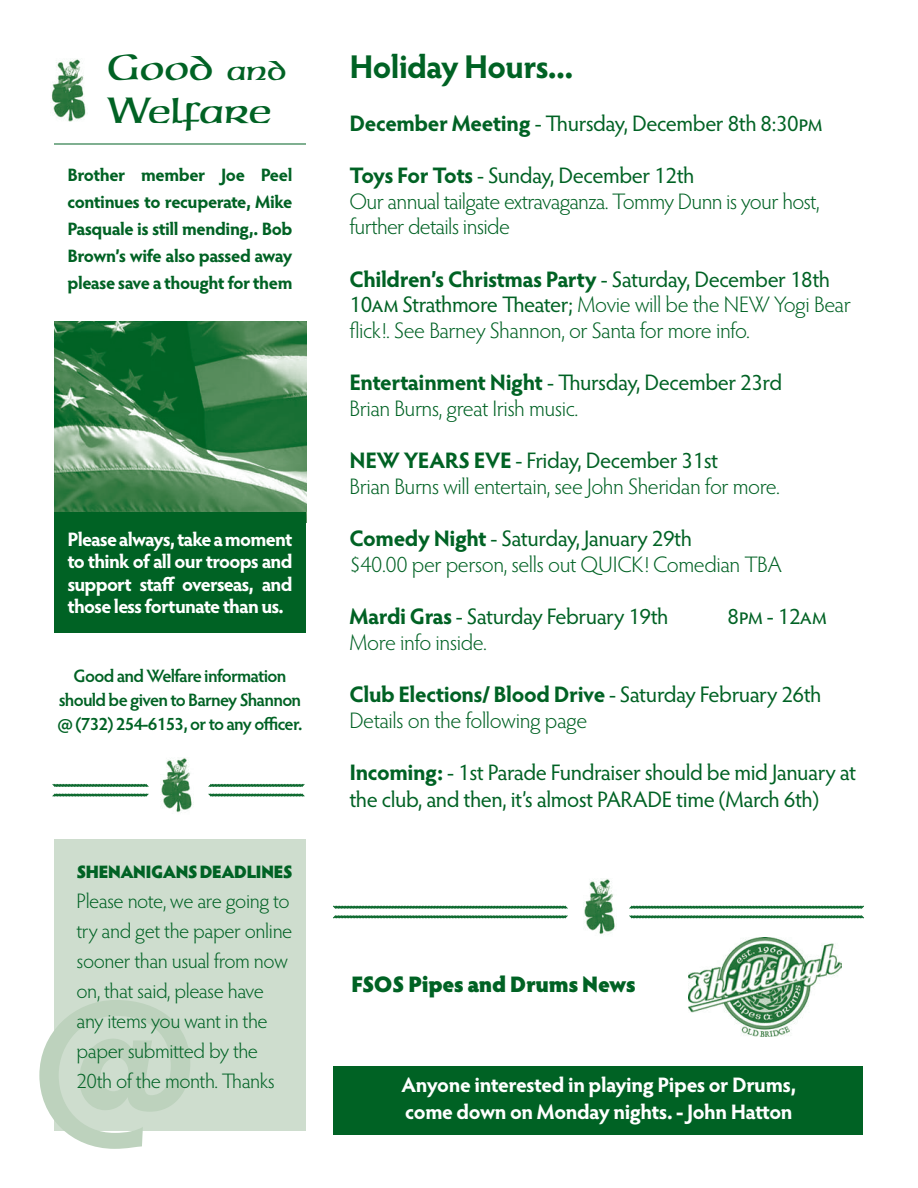
<style>
.page{position:relative;width:918px;height:1188px;background:#fff}
.page>*{position:absolute;margin:0;border:0;box-sizing:border-box;transform-origin:0 0}
.t1{font:700 187.5px "Hypatia Sans Pro";color:#bdd2bd}
.t2{font:36px/43.2px "Neue Hammer Unziale LT Std";letter-spacing:-.025em;color:#006224}
.t3{font:700 33px "Hypatia Sans Pro";letter-spacing:-.02em;color:#006224}
.t4{font:300 22.5px/25.5px "Hypatia Sans Pro";letter-spacing:-.025em;color:#006224}
.t5{font:22.5px/27px "Hypatia Sans Pro";letter-spacing:-.02em;color:#006224}
.t6{font:900 22.5px "Hypatia Sans Pro";letter-spacing:-.02em;color:#006224}
.t7{font:300 21px/30px "Hypatia Sans Pro";letter-spacing:-.02em;color:#006224}
.t8{font:700 21px/27px "Hypatia Sans Pro";letter-spacing:-.02em;color:#fff}
.t9{font:700 19.5px/22.5px "Hypatia Sans Pro";letter-spacing:-.045em;color:#fff;text-align:justify}
.t10{font:700 18px/27px "Hypatia Sans Pro";letter-spacing:-.03em;color:#006224;text-align:justify}
.t11{font:600 18px/24px "Hypatia Sans Pro";letter-spacing:-.04em;color:#006224;text-align:center}
.t12{font:900 18px "Hypatia Sans Pro";letter-spacing:-.045em;color:#006224}
.s1{font-size:28.5px}
.s2{font-weight:700}
.s3{font-weight:400}
</style>
<div class="page">
<div style="left:54px;top:839px;width:252px;height:292px;background:#ceddce"></div>
<img style="left:584px;top:879px;width:31px;height:55px">
<svg style="left:333px;top:905px;width:235px;height:4px"></svg>
<svg style="left:629px;top:905px;width:235px;height:4px"></svg>
<svg style="left:333px;top:915px;width:235px;height:4px"></svg>
<svg style="left:629px;top:915px;width:235px;height:4px"></svg>
<img style="left:160px;top:758px;width:32px;height:55px">
<svg style="left:52px;top:783px;width:97px;height:14px"></svg>
<svg style="left:208px;top:783px;width:97px;height:14px"></svg>
<img style="left:50px;top:59px;width:36px;height:63px">
<hr style="left:54px;top:144px;width:252px;height:1px;background:#006224">
<img style="left:54px;top:322px;width:253px;height:201px">
<div style="left:54px;top:512px;width:252px;height:120px;background:#006224"></div>
<div style="left:334px;top:1067px;width:529px;height:68px;background:#006224"></div>
<img style="left:689px;top:938px;width:152px;height:98px">
<p class="t2" style="left:106px;top:46px;width:182px">Good <span class="s1">and<br></span>Welfare</p>
<p class="t10" style="left:68px;top:161px;width:227px">Brother member Joe Peel continues to recuperate, Mike Pasquale is still mending,. Bob Brown’s wife also passed away please save a thought for them</p>
<p class="t9" style="left:68px;top:527px;width:227px">Please always, take a moment to think of all our troops and support staff overseas, and those less fortunate than us.</p>
<p class="t11" style="left:58px;top:663px;width:246px">Good and Welfare information should be given to Barney Shannon @ (732) 254-6153, or to any officer.</p>
<p class="t12" style="left:76px;top:859px;width:218px">SHENANIGANS DEADLINES</p>
<p class="t7" style="left:76px;top:886px;width:218px">Please note, we are going to try and get the paper online sooner than usual from now on, that said, please have any items you want in the paper submitted by the<br>20th of the month. Thanks</p>
<p class="t1" style="left:32px;top:920px;width:168px">@</p>
<p class="t3" style="left:350px;top:43px;width:226px">Holiday Hours...</p>
<p class="t5" style="left:350px;top:109px;width:475px"><span class="s2">December Meeting</span> - Thursday, December 8th 8:30pm</p>
<p class="t4" style="left:350px;top:162px;width:472px"><span class="s2">Toys For Tots</span> <span class="s3">- Sunday, December 12th<br></span>Our annual tailgate extravaganza. Tommy Dunn is your host, further details inside</p>
<p class="t4" style="left:349px;top:266px;width:503px"><span class="s2">Children’s Christmas Party</span> <span class="s3">- Saturday, December 18th<br>10am Strathmore Theater;</span> Movie will be the NEW Yogi Bear flick!. See Barney Shannon, or Santa for more info.</p>
<p class="t4" style="left:349px;top:369px;width:434px"><span class="s2">Entertainment Night</span> <span class="s3">- Thursday, December 23rd<br></span>Brian Burns, great Irish music.</p>
<p class="t4" style="left:349px;top:447px;width:432px"><span class="s2">NEW YEARS EVE</span> <span class="s3">- Friday, December 31st<br></span>Brian Burns will entertain, see John Sheridan for more.</p>
<p class="t4" style="left:349px;top:525px;width:434px"><span class="s2">Comedy Night</span> <span class="s3">- Saturday, January 29th<br></span>$40.00 per person, sells out QUICK! Comedian TBA</p>
<p class="t5" style="left:349px;top:602px;width:321px"><span class="s2">Mardi Gras</span> - Saturday February 19th</p>
<p class="t5" style="left:727px;top:602px;width:101px">8pm - 12am</p>
<p class="t4" style="left:349px;top:629px;width:139px">More info inside.</p>
<p class="t4" style="left:349px;top:681px;width:474px"><span class="s2">Club Elections/ Blood Drive</span> <span class="s3">- Saturday February 26th<br></span>Details on the following page</p>
<p class="t5" style="left:350px;top:758px;width:508px"><span class="s2">Incoming:</span> - 1st Parade Fundraiser should be mid January at the club, and then, it’s almost PARADE time (March 6th)</p>
<p class="t6" style="left:351px;top:967px;width:286px">FSOS Pipes and Drums News</p>
<p class="t8" style="left:402px;top:1071px;width:396px">Anyone interested in playing Pipes or Drums, come down on Monday nights. - John Hatton</p>
</div>
